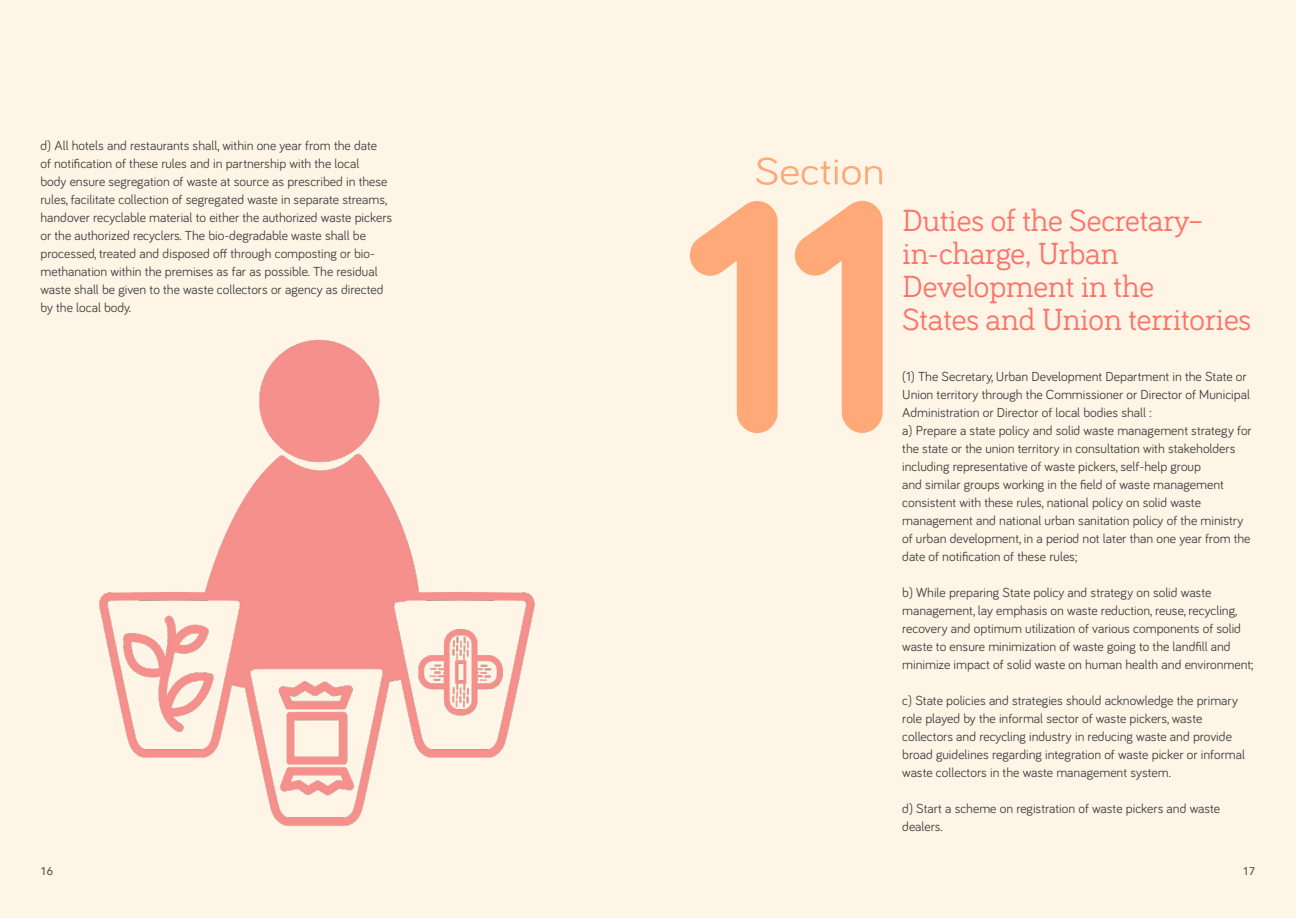
<style>
.page{position:relative;width:1296px;height:918px;background:#fff}
.page>*{position:absolute;margin:0;border:0;box-sizing:border-box;transform-origin:0 0}
.t1{font:31.5px/33px "Bariol Serif";letter-spacing:-.02em;color:#fd7369}
.t2{font:13.5px/18px "Bariol";color:#424242}
.t3{font:500 11.25px "Avenir";color:#53544f}
</style>
<div class="page">
<div style="left:0;top:0;width:659px;height:918px;background:#fff5e6"></div>
<div style="left:644px;top:0;width:652px;height:918px;background:#fff5e6"></div>
<svg style="left:689px;top:157px;width:194px;height:276px"></svg>
<img style="left:99px;top:340px;width:436px;height:486px">
<p class="t2" style="left:40px;top:136px;width:353px">d) All hotels and restaurants shall, within one year from the date<br>of notification of these rules and in partnership with the local<br>body ensure segregation of waste at source as prescribed in these rules, facilitate collection of segregated waste in separate streams, handover recyclable material to either the authorized waste pickers or the authorized recyclers. The bio-degradable waste shall be processed, treated and disposed off through composting or bio&shy;methanation within the premises as far as possible. The residual waste shall be given to the waste collectors or agency as directed by the local body.</p>
<h1 class="t1" style="left:902px;top:202px;width:351px">Duties of the Secretary– in-charge, Urban<br>Development in the<br>States and Union territories</h1>
<p class="t2" style="left:902px;top:367px;width:351px">(1) The Secretary, Urban Development Department in the State or Union territory through the Commissioner or Director of Municipal Administration or Director of local bodies shall :<br>a) Prepare a state policy and solid waste management strategy for the state or the union territory in consultation with stakeholders including representative of waste pickers, self-help group<br>and similar groups working in the field of waste management consistent with these rules, national policy on solid waste management and national urban sanitation policy of the ministry of urban development, in a period not later than one year from the date of notification of these rules;</p>
<p class="t2" style="left:902px;top:583px;width:353px">b) While preparing State policy and strategy on solid waste management, lay emphasis on waste reduction, reuse, recycling, recovery and optimum utilization of various components of solid waste to ensure minimization of waste going to the landfill and minimize impact of solid waste on human health and environment;</p>
<p class="t2" style="left:902px;top:690px;width:344px">c) State policies and strategies should acknowledge the primary role played by the informal sector of waste pickers, waste collectors and recycling industry in reducing waste and provide broad guidelines regarding integration of waste picker or informal waste collectors in the waste management system.</p>
<p class="t2" style="left:902px;top:798px;width:319px">d) Start a scheme on registration of waste pickers and waste dealers.</p>
<p class="t3" style="left:40px;top:862px;width:14px">16</p>
<p class="t3" style="left:1243px;top:862px;width:14px">17</p>
</div>
